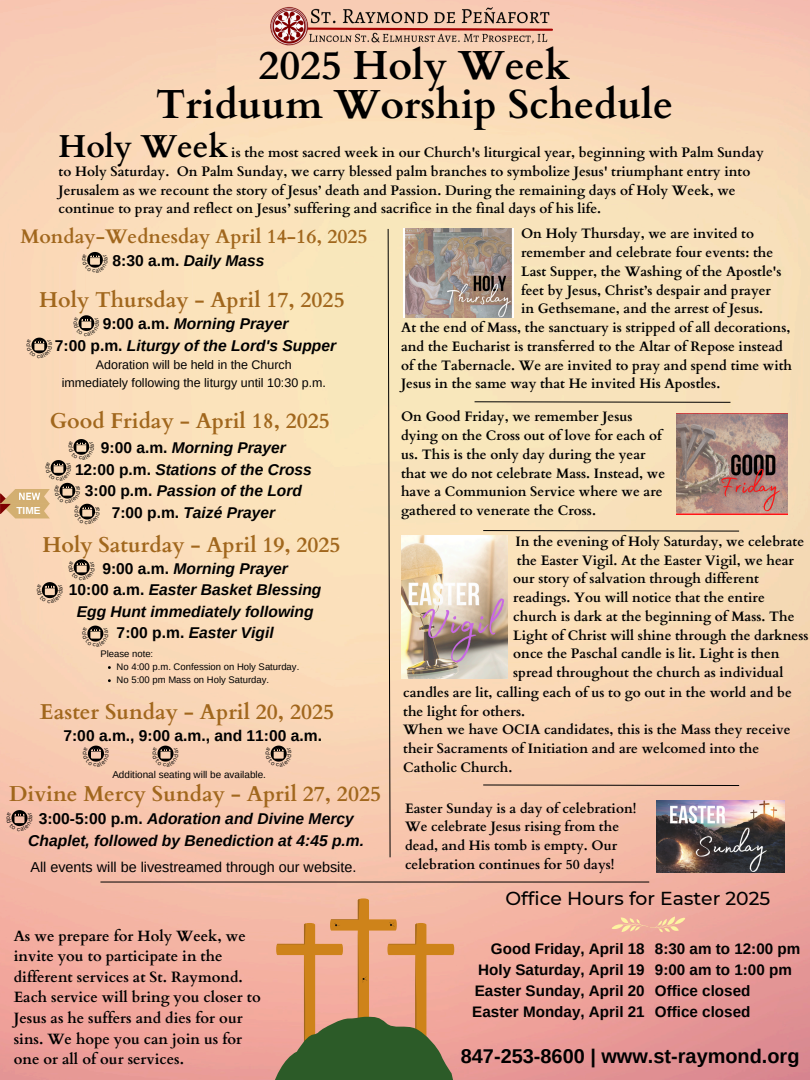
<style>
.page{position:relative;width:810px;height:1080px;background:#fff}
.page>*{position:absolute;margin:0;border:0;box-sizing:border-box;transform-origin:0 0}
.t1{font:700 40.62px/38.9px "Cardo";color:#000;text-align:center}
.t2{font:700 31.75px "Cardo";color:#000}
.t3{font:700 21.56px "Cardo";color:#a1671d}
.t4{font:700 19.94px "Arimo";color:#000}
.t5{font:700 19.69px "Cardo";color:#a1671d}
.t6{font:500 18.75px "Montserrat";color:#000}
.t7{font:italic 700 15.62px/21.5px "Arimo";color:#000;text-align:center}
.t8{font:700 15.62px "Arimo";color:#000}
.t9{font:italic 700 15.56px/21.6px "Arimo";color:#000;text-align:center}
.t10{font:700 15.19px/20.8px "Arimo";color:#000;text-align:right}
.t11{font:700 14.94px/20.6px "Cardo";color:#000}
.t12{font:14.38px "Arimo";color:#000}
.t13{font:700 13.69px/18.8px "Cardo";color:#000}
.t14{font:12.44px "Arimo";color:#000}
.t15{font:700 10.19px "Arimo";color:#fff}
.t16{font:9.94px "Arimo";color:#000}
.t17{font:9.5px/13.1px "Arimo";color:#000}
.s1{font-style:normal}
</style>
<div class="page">
<img style="left:0;top:0;width:810px;height:1080px">
<img style="left:401px;top:535px;width:106px;height:144px">
<img style="left:656px;top:801px;width:129px;height:71px">
<img style="left:677px;top:413px;width:111px;height:102px">
<svg style="left:474px;top:401px;width:257px;height:2px"></svg>
<svg style="left:482px;top:530px;width:258px;height:2px"></svg>
<svg style="left:482px;top:784px;width:258px;height:2px"></svg>
<hr style="left:100px;top:882px;width:549px;height:1px;background:#000">
<svg style="left:275px;top:898px;width:179px;height:182px;background:#ba926b"></svg>
<svg style="left:387px;top:228px;width:4px;height:630px;background:#baa689"></svg>
<svg style="left:611px;top:909px;width:75px;height:35px;background:#f0b19e"></svg>
<img style="left:403px;top:229px;width:110px;height:88px">
<img style="left:224px;top:0;width:329px;height:68px">
<svg style="left:82px;top:252px;width:26px;height:21px"></svg>
<svg style="left:74px;top:315px;width:25px;height:21px"></svg>
<svg style="left:27px;top:338px;width:25px;height:20px"></svg>
<svg style="left:0;top:439px;width:100px;height:85px;background:#e6c5a3"></svg>
<svg style="left:69px;top:559px;width:26px;height:21px"></svg>
<svg style="left:37px;top:582px;width:26px;height:21px"></svg>
<svg style="left:82px;top:626px;width:26px;height:21px"></svg>
<svg style="left:83px;top:746px;width:26px;height:21px"></svg>
<svg style="left:153px;top:746px;width:25px;height:21px"></svg>
<svg style="left:266px;top:746px;width:26px;height:21px"></svg>
<svg style="left:7px;top:810px;width:25px;height:21px"></svg>
<h1 class="t1" style="left:156px;top:47px;width:519px">2025 Holy Week<br>Triduum Worship Schedule</h1>
<h2 class="t2" style="left:59px;top:125px;width:171px">Holy Week</h2>
<p class="t13" style="left:59px;top:144px;width:707px;text-indent:173px">is the most sacred week in our Church's liturgical year, beginning with Palm Sunday to Holy Saturday. On Palm Sunday, we carry blessed palm branches to symbolize Jesus' triumphant entry into Jerusalem as we recount the story of Jesus’ death and Passion. During the remaining days of Holy Week, we continue to pray and reflect on Jesus’ suffering and sacrifice in the final days of his life.</p>
<p class="t13" style="left:521px;top:225px;width:262px">On Holy Thursday, we are invited to remember and celebrate four events: the Last Supper, the Washing of the Apostle's feet by Jesus, Christ’s despair and prayer in Gethsemane, and the arrest of Jesus.</p>
<h3 class="t5" style="left:20px;top:224px;width:349px">Monday-Wednesday April 14-16, 2025</h3>
<h3 class="t7" style="left:113px;top:250px;width:153px"><span class="s1">8:30 a.m.</span> Daily Mass</h3>
<h3 class="t3" style="left:39px;top:286px;width:307px">Holy Thursday - April 17, 2025</h3>
<h1 class="t7" style="left:103px;top:313px;width:187px"><span class="s1">9:00 a.m.</span> Morning Prayer</h1>
<h2 class="t7" style="left:55px;top:335px;width:283px"><span class="s1">7:00 p.m.</span> Liturgy of the Lord's Supper</h2>
<p class="t14" style="left:96px;top:358px;width:197px">Adoration will be held in the Church</p>
<h5 class="t14" style="left:62px;top:376px;width:266px">immediately following the liturgy until 10:30 p.m.</h5>
<p class="t13" style="left:401px;top:319px;width:393px">At the end of Mass, the sanctuary is stripped of all decorations, and the Eucharist is transferred to the Altar of Repose instead of the Tabernacle. We are invited to pray and spend time with Jesus in the same way that He invited His Apostles.</p>
<p class="t15" style="left:16px;top:504px;width:26px">TIME</p>
<h3 class="t3" style="left:50px;top:406px;width:282px">Good Friday - April 18, 2025</h3>
<h3 class="t9" style="left:75px;top:437px;width:238px"><span class="s1">9:00 a.m.</span> Morning Prayer<br><span class="s1">12:00 p.m.</span> Stations of the Cross<br><span class="s1">3:00 p.m.</span> Passion of the Lord<br><span class="s1">7:00 p.m.</span> Taizé Prayer</h3>
<h3 class="t3" style="left:43px;top:530px;width:300px">Holy Saturday - April 19, 2025</h3>
<p class="t7" style="left:69px;top:558px;width:254px"><span class="s1">9:00 a.m.</span> Morning Prayer<br><span class="s1">10:00 a.m.</span> Easter Basket Blessing<br>Egg Hunt immediately following<br><span class="s1">7:00 p.m.</span> Easter Vigil</p>
<p class="t17" style="left:117px;top:647px;width:184px;text-indent:-16px">Please note:<br>No 4:00 p.m. Confession on Holy Saturday.<br>No 5:00 pm Mass on Holy Saturday.</p>
<h3 class="t3" style="left:40px;top:698px;width:296px">Easter Sunday - April 20, 2025</h3>
<p class="t8" style="left:63px;top:727px;width:260px">7:00 a.m., 9:00 a.m., and 11:00 a.m.</p>
<p class="t16" style="left:112px;top:769px;width:155px">Additional seating will be available.</p>
<h3 class="t3" style="left:9px;top:779px;width:373px">Divine Mercy Sunday - April 27, 2025</h3>
<p class="t7" style="left:28px;top:808px;width:337px"><span class="s1">3:00-5:00 p.m.</span> Adoration and Divine Mercy<br>Chaplet, followed by Benediction at 4:45 p.m.</p>
<p class="t12" style="left:30px;top:859px;width:327px">All events will be livestreamed through our website.</p>
<p class="t11" style="left:14px;top:926px;width:249px">As we prepare for Holy Week, we invite you to participate in the different services at St. Raymond.<br>Each service will bring you closer to<br>Jesus as he suffers and dies for our sins. We hope you can join us for one or all of our services.</p>
<p class="t13" style="left:401px;top:408px;width:266px">On Good Friday, we remember Jesus dying on the Cross out of love for each of us. This is the only day during the year that we do not celebrate Mass. Instead, we have a Communion Service where we are gathered to venerate the Cross.</p>
<p class="t13" style="left:515px;top:532px;width:290px">In the evening of Holy Saturday, we celebrate</p>
<p class="t13" style="left:517px;top:551px;width:279px">the Easter Vigil. At the Easter Vigil, we hear</p>
<p class="t13" style="left:513px;top:570px;width:247px">our story of salvation through different</p>
<p class="t13" style="left:513px;top:588px;width:253px">readings. You will notice that the entire</p>
<p class="t13" style="left:513px;top:607px;width:283px">church is dark at the beginning of Mass. The</p>
<p class="t13" style="left:513px;top:626px;width:297px">Light of Christ will shine through the darkness</p>
<p class="t13" style="left:513px;top:645px;width:268px">once the Paschal candle is lit. Light is then</p>
<p class="t13" style="left:513px;top:663px;width:272px">spread throughout the church as individual</p>
<p class="t13" style="left:403px;top:683px;width:390px">candles are lit, calling each of us to go out in the world and be</p>
<p class="t13" style="left:403px;top:702px;width:123px">the light for others.</p>
<p class="t13" style="left:403px;top:721px;width:389px">When we have OCIA candidates, this is the Mass they receive</p>
<p class="t13" style="left:403px;top:739px;width:357px">their Sacraments of Initiation and are welcomed into the</p>
<p class="t13" style="left:403px;top:758px;width:111px">Catholic Church.</p>
<p class="t13" style="left:405px;top:799px;width:233px">Easter Sunday is a day of celebration!<br>We celebrate Jesus rising from the dead, and His tomb is empty. Our celebration continues for 50 days!</p>
<p class="t6" style="left:506px;top:887px;width:266px">Office Hours for Easter 2025</p>
<p class="t10" style="left:472px;top:939px;width:174px">Good Friday, April 18<br>Holy Saturday, April 19<br>Easter Sunday, April 20<br>Easter Monday, April 21</p>
<p class="t10" style="left:655px;top:939px;width:147px;text-align:left">8:30 am to 12:00 pm<br>9:00 am to 1:00 pm<br>Office closed<br>Office closed</p>
<h3 class="t4" style="left:461px;top:1045px;width:340px">847-253-8600 | www.st-raymond.org</h3>
</div>
